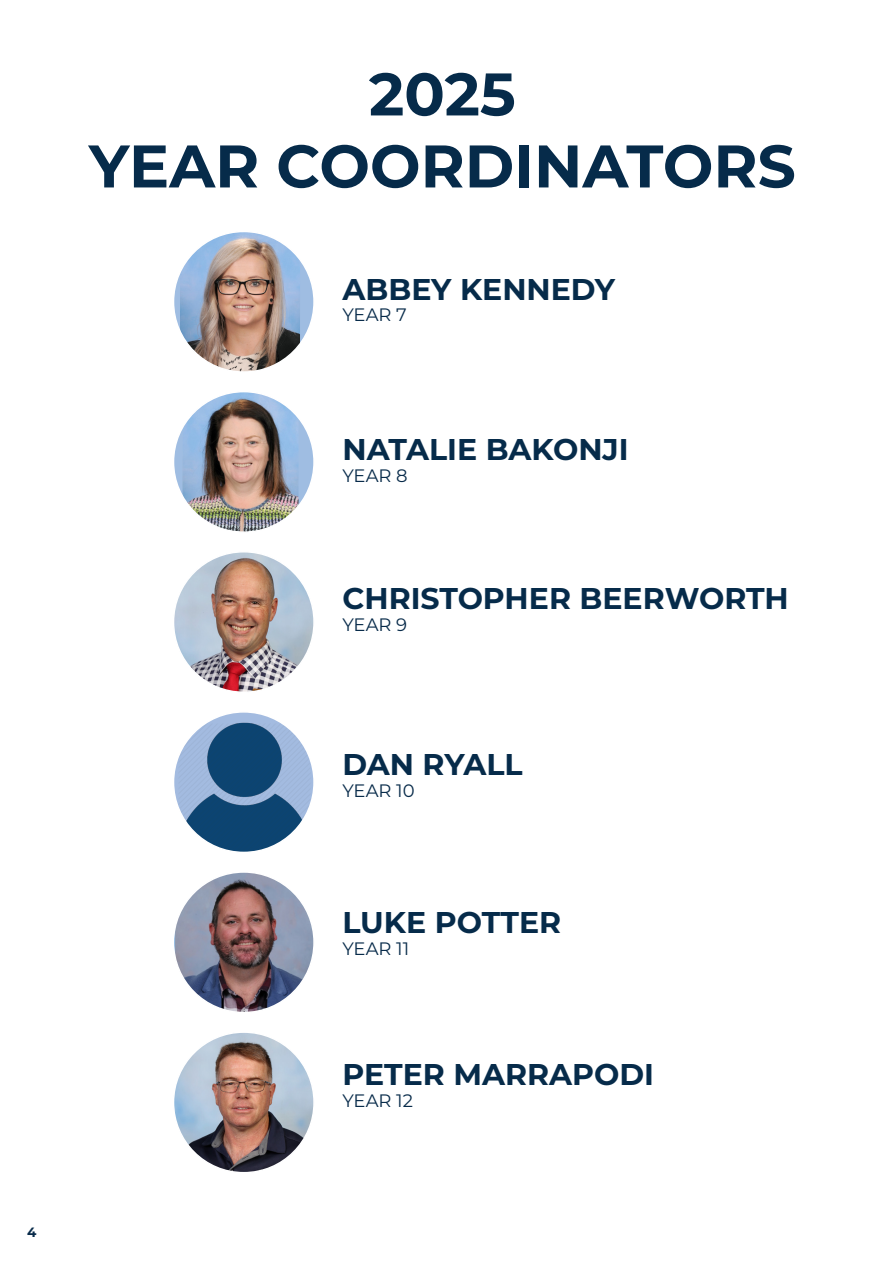
<style>
.page{position:relative;width:893px;height:1263px;background:#fff}
.page>*{position:absolute;margin:0;border:0;box-sizing:border-box;transform-origin:0 0}
.t1{font:700 60px "Montserrat";color:#062b4a}
.t2{font:700 30px "Montserrat";color:#062b4a}
.t3{font:18px "Montserrat";color:#082b4a}
.t4{font:700 13.5px "Montserrat";color:#082b4a}
</style>
<div class="page">
<div style="left:174px;top:392px;width:140px;height:140px;background:#9fbde2;border-radius:50%"></div>
<img style="left:182px;top:394px;width:116px;height:136px">
<svg style="left:174px;top:231px;width:140px;height:141px"></svg>
<img style="left:180px;top:234px;width:120px;height:136px">
<svg style="left:174px;top:712px;width:140px;height:140px"></svg>
<img style="left:178px;top:722px;width:134px;height:128px">
<img style="left:174px;top:552px;width:140px;height:140px;border-radius:70px">
<img style="left:176px;top:874px;width:136px;height:136px">
<img style="left:174px;top:1032px;width:140px;height:141px;border-radius:70px">
<p class="t4" style="left:27px;top:1223px;width:11px">4</p>
<p class="t1" style="left:369px;top:51px;width:148px">2025</p>
<p class="t1" style="left:89px;top:123px;width:708px">YEAR COORDINATORS</p>
<p class="t2" style="left:342px;top:267px;width:274px">ABBEY KENNEDY</p>
<p class="t3" style="left:342px;top:303px;width:66px">YEAR 7</p>
<p class="t2" style="left:342px;top:428px;width:288px">NATALIE BAKONJI</p>
<p class="t3" style="left:342px;top:463px;width:67px">YEAR 8</p>
<p class="t2" style="left:342px;top:577px;width:448px">CHRISTOPHER BEERWORTH</p>
<p class="t3" style="left:342px;top:612px;width:66px">YEAR 9</p>
<p class="t2" style="left:342px;top:743px;width:182px">DAN RYALL</p>
<p class="t3" style="left:342px;top:778px;width:74px">YEAR 10</p>
<p class="t2" style="left:342px;top:901px;width:220px">LUKE POTTER</p>
<p class="t3" style="left:342px;top:936px;width:68px">YEAR 11</p>
<p class="t2" style="left:342px;top:1053px;width:313px">PETER MARRAPODI</p>
<p class="t3" style="left:342px;top:1088px;width:72px">YEAR 12</p>
</div>
